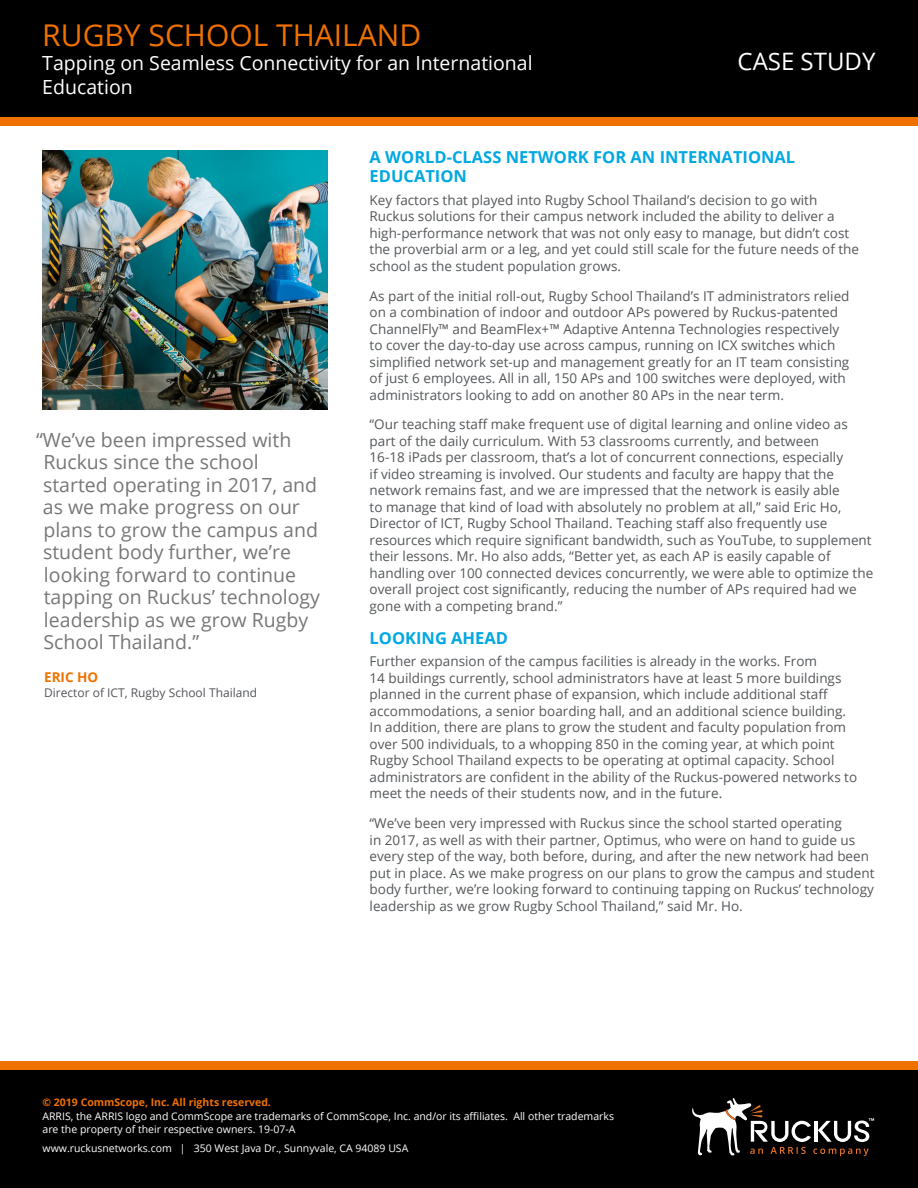
<style>
.page{position:relative;width:918px;height:1188px;background:#fff}
.page>*{position:absolute;margin:0;border:0;box-sizing:border-box;transform-origin:0 0}
.CS_Document_Title__h{font:30px "Open Sans";color:#ef7100}
.t1{font:24px "Open Sans";color:#fff}
.CS_Pull_Quote{font:19.5px/22.5px "Open Sans";color:#77777a}
.CS_Document_Subtitle{font:19.5px/24px "Open Sans";color:#fff}
.CS_Body_Header_Level{font:700 16.5px/19.8px "Open Sans";color:#00a8e2}
.CS_Body_Copy{font:13.5px/16.5px "Open Sans";color:#54575a}
.CS_Pull_Quote_Name{font:700 13.5px "Open Sans";color:#ef7100}
.CS_Pull_Quote_Compan{font:12px "Open Sans";color:#54555a}
.Document_Copyright_F{font:10.5px/13.5px "Open Sans";color:#fff}
.TableBullet{font:10.5px "Open Sans";color:#fff}
.Document_Copyright_F-2{font:700 10.5px "Open Sans";color:#ef7100}
</style>
<div class="page">
<div style="left:0;top:0;width:918px;height:118px;background:#010000"></div>
<div style="left:0;top:118px;width:918px;height:8px;background:#ef7100"></div>
<img style="left:43px;top:150px;width:285px;height:260px">
<div style="left:0;top:1070px;width:918px;height:118px;background:#010000"></div>
<div style="left:0;top:1062px;width:918px;height:8px;background:#ef7100"></div>
<svg style="left:692px;top:1098px;width:182px;height:58px"></svg>
<p class="CS_Document_Title__h" style="left:42px;top:15px;width:381px">RUGBY SCHOOL THAILAND</p>
<p class="CS_Document_Subtitle" style="left:42px;top:51px;width:492px">Tapping on Seamless Connectivity for an International<br>Education</p>
<p class="t1" style="left:738px;top:45px;width:139px">CASE STUDY</p>
<p class="CS_Pull_Quote" style="left:43px;top:428px;width:279px;text-indent:-7px">“We’ve been impressed with<br>Ruckus since the school started operating in 2017, and as we make progress on our plans to grow the campus and student body further, we’re looking forward to continue tapping on Ruckus’ technology leadership as we grow Rugby<br>School Thailand.”</p>
<p class="CS_Pull_Quote_Name" style="left:44px;top:668px;width:56px">ERIC HO</p>
<p class="CS_Pull_Quote_Compan" style="left:44px;top:685px;width:215px">Director of ICT, Rugby School Thailand</p>
<p class="CS_Body_Header_Level" style="left:370px;top:146px;width:427px">A WORLD-CLASS NETWORK FOR AN INTERNATIONAL<br>EDUCATION</p>
<p class="CS_Body_Copy" style="left:370px;top:191px;width:491px">Key factors that played into Rugby School Thailand’s decision to go with Ruckus solutions for their campus network included the ability to deliver a high-performance network that was not only easy to manage, but didn’t cost the proverbial arm or a leg, and yet could still scale for the future needs of the school as the student population grows.</p>
<p class="CS_Body_Copy" style="left:370px;top:287px;width:481px">As part of the initial roll-out, Rugby School Thailand’s IT administrators relied on a combination of indoor and outdoor APs powered by Ruckus-patented ChannelFly™ and BeamFlex+™ Adaptive Antenna Technologies respectively to cover the day-to-day use across campus, running on ICX switches which simplified network set-up and management greatly for an IT team consisting of just 6 employees. All in all, 150 APs and 100 switches were deployed, with administrators looking to add on another 80 APs in the near term.</p>
<p class="CS_Body_Copy" style="left:370px;top:416px;width:505px">“Our teaching staff make frequent use of digital learning and online video as part of the daily curriculum. With 53 classrooms currently, and between<br>16-18 iPads per classroom, that’s a lot of concurrent connections, especially<br>if video streaming is involved. Our students and faculty are happy that the network remains fast, and we are impressed that the network is easily able<br>to manage that kind of load with absolutely no problem at all,” said Eric Ho, Director of ICT, Rugby School Thailand. Teaching staff also frequently use resources which require significant bandwidth, such as YouTube, to supplement their lessons. Mr. Ho also adds, “Better yet, as each AP is easily capable of handling over 100 connected devices concurrently, we were able to optimize the overall project cost significantly, reducing the number of APs required had we gone with a competing brand.”</p>
<p class="CS_Body_Header_Level" style="left:370px;top:628px;width:140px">LOOKING AHEAD</p>
<p class="CS_Body_Copy" style="left:370px;top:653px;width:489px">Further expansion of the campus facilities is already in the works. From<br>14 buildings currently, school administrators have at least 5 more buildings planned in the current phase of expansion, which include additional staff accommodations, a senior boarding hall, and an additional science building.<br>In addition, there are plans to grow the student and faculty population from over 500 individuals, to a whopping 850 in the coming year, at which point Rugby School Thailand expects to be operating at optimal capacity. School administrators are confident in the ability of the Ruckus-powered networks to meet the needs of their students now, and in the future.</p>
<p class="CS_Body_Copy" style="left:370px;top:815px;width:506px">“We’ve been very impressed with Ruckus since the school started operating<br>in 2017, as well as with their partner, Optimus, who were on hand to guide us every step of the way, both before, during, and after the new network had been put in place. As we make progress on our plans to grow the campus and student body further, we’re looking forward to continuing tapping on Ruckus’ technology leadership as we grow Rugby School Thailand,” said Mr. Ho.</p>
<p class="Document_Copyright_F-2" style="left:43px;top:1095px;width:230px">© 2019 CommScope, Inc. All rights reserved.</p>
<p class="Document_Copyright_F" style="left:43px;top:1109px;width:573px">ARRIS, the ARRIS logo and CommScope are trademarks of CommScope, Inc. and/or its affiliates. All other trademarks are the property of their respective owners. 19-07-A</p>
<p class="TableBullet" style="left:43px;top:1141px;width:367px">www.ruckusnetworks.com | 350 West Java Dr., Sunnyvale, CA 94089 USA</p>
</div>
